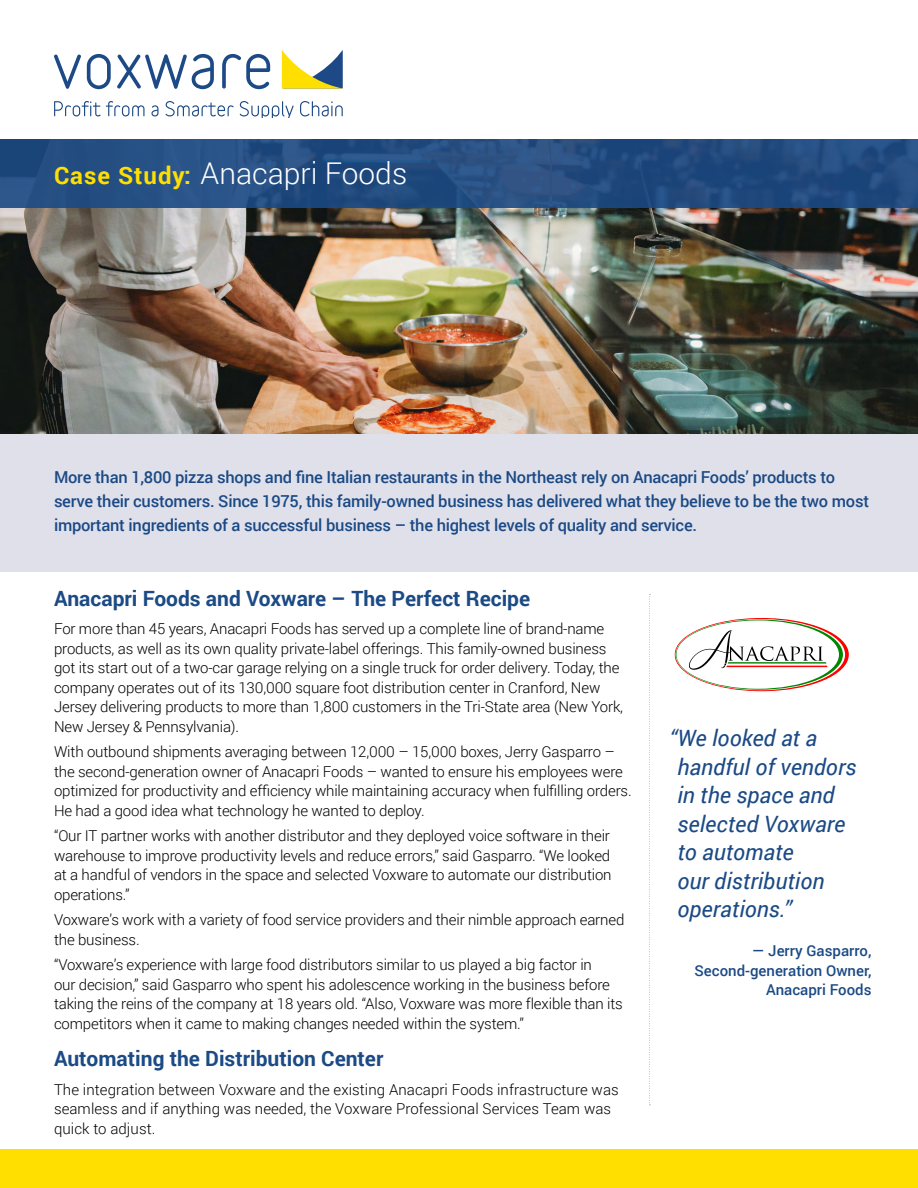
<style>
.page{position:relative;width:918px;height:1188px;background:#fff}
.page>*{position:absolute;margin:0;border:0;box-sizing:border-box;transform-origin:0 0}
.t1{font:300 30px "Roboto";color:#fff}
.t2{font:italic 22.5px/28.5px "Roboto";color:#1b4a85}
.t3{font:700 21px "Roboto";color:#1b4a85}
.t4{font:500 16.5px/24px "Roboto";letter-spacing:-.015em;color:#1b4a85}
.t5{font:300 15px/19.5px "Roboto";letter-spacing:-.01em;color:#000}
.t6{font:500 15px/19.5px "Roboto";color:#1b4a85;text-align:right}
.s1{font-weight:700;font-size:24px;color:#ffdf00}
</style>
<div class="page">
<div style="left:0;top:433px;width:918px;height:138px;background:#e0e0ea"></div>
<img style="left:0;top:207px;width:918px;height:226px">
<svg style="left:54px;top:55px;width:27px;height:34px"></svg>
<svg style="left:87px;top:54px;width:24px;height:35px"></svg>
<svg style="left:117px;top:54px;width:97px;height:35px"></svg>
<svg style="left:222px;top:54px;width:48px;height:35px"></svg>
<svg style="left:282px;top:50px;width:61px;height:39px"></svg>
<svg style="left:54px;top:101px;width:91px;height:15px"></svg>
<svg style="left:151px;top:105px;width:8px;height:11px"></svg>
<svg style="left:166px;top:101px;width:68px;height:15px"></svg>
<svg style="left:240px;top:101px;width:54px;height:17px"></svg>
<svg style="left:300px;top:101px;width:43px;height:15px"></svg>
<div style="left:0;top:139px;width:918px;height:68px;background:linear-gradient(to bottom,#254e82,#234c80)"></div>
<svg style="left:649px;top:594px;width:1px;height:511px"></svg>
<div style="left:0;top:1149px;width:918px;height:39px;background:#ffdf00"></div>
<img style="left:675px;top:618px;width:174px;height:73px">
<img style="left:676px;top:619px;width:167px;height:71px">
<img style="left:676px;top:620px;width:163px;height:69px">
<img style="left:720px;top:662px;width:108px;height:5px">
<img style="left:721px;top:665px;width:107px;height:2px">
<h1 class="t1" style="left:54px;top:152px;width:355px"><span class="s1">Case Study:</span> Anacapri Foods</h1>
<p class="t4" style="left:54px;top:464px;width:817px">More than 1,800 pizza shops and fine Italian restaurants in the Northeast rely on Anacapri Foods’ products to serve their customers. Since 1975, this family-owned business has delivered what they believe to be the two most important ingredients of a successful business – the highest levels of quality and service.</p>
<h3 class="t3" style="left:54px;top:584px;width:478px">Anacapri Foods and Voxware – The Perfect Recipe</h3>
<p class="t5" style="left:54px;top:619px;width:571px">For more than 45 years, Anacapri Foods has served up a complete line of brand-name products, as well as its own quality private-label offerings. This family-owned business got its start out of a two-car garage relying on a single truck for order delivery. Today, the company operates out of its 130,000 square foot distribution center in Cranford, New Jersey delivering products to more than 1,800 customers in the Tri-State area (New York, New Jersey &amp; Pennsylvania).</p>
<p class="t5" style="left:54px;top:742px;width:579px">With outbound shipments averaging between 12,000 – 15,000 boxes, Jerry Gasparro – the second-generation owner of Anacapri Foods – wanted to ensure his employees were optimized for productivity and efficiency while maintaining accuracy when fulfilling orders.<br>He had a good idea what technology he wanted to deploy.</p>
<p class="t5" style="left:54px;top:826px;width:559px;text-align:justify">“Our IT partner works with another distributor and they deployed voice software in their warehouse to improve productivity levels and reduce errors,” said Gasparro. “We looked at a handful of vendors in the space and selected Voxware to automate our distribution operations.”</p>
<p class="t5" style="left:54px;top:910px;width:572px">Voxware’s work with a variety of food service providers and their nimble approach earned the business.</p>
<p class="t5" style="left:54px;top:955px;width:570px">“Voxware’s experience with large food distributors similar to us played a big factor in<br>our decision,” said Gasparro who spent his adolescence working in the business before taking the reins of the company at 18 years old. “Also, Voxware was more flexible than its competitors when it came to making changes needed within the system.”</p>
<h3 class="t3" style="left:54px;top:1044px;width:331px">Automating the Distribution Center</h3>
<p class="t5" style="left:54px;top:1079px;width:566px">The integration between Voxware and the existing Anacapri Foods infrastructure was seamless and if anything was needed, the Voxware Professional Services Team was quick to adjust.</p>
<h2 class="t2" style="left:677px;top:723px;width:181px;text-indent:-8px">“We looked at a handful of vendors in the space and selected Voxware to automate<br>our distribution operations.”</h2>
<p class="t6" style="left:695px;top:941px;width:179px">— Jerry Gasparro,<br>Second-generation Owner,<br>Anacapri Foods</p>
</div>
